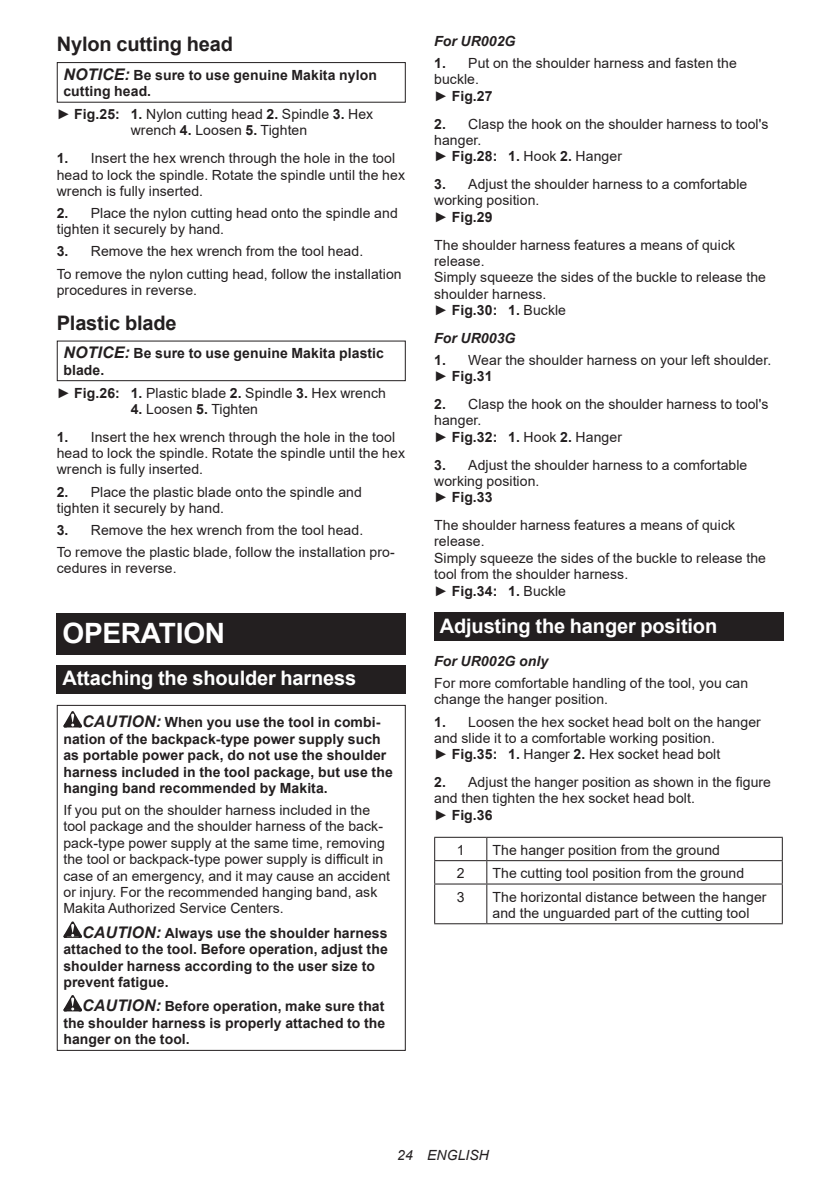
<style>
.page{position:relative;width:840px;height:1191px;background:#fff}
.page>*{position:absolute;margin:0;border:0;box-sizing:border-box;transform-origin:0 0}
.t1{font:700 28px "Arial";letter-spacing:-.01em;color:#fff}
.t2{font:700 20px "Arial";letter-spacing:-.01em;color:#fff}
.t3{font:700 20px "Arial";letter-spacing:-.01em;color:#231f20}
.t4{font:14px/16.4px "Arial";letter-spacing:.005em;color:#231f20}
.t5{font:700 14px/16.4px "Arial";letter-spacing:.005em;color:#231f20}
.t6{font:italic 700 14px "Arial";letter-spacing:.005em;color:#231f20}
.t7{font:italic 14px "Arial";letter-spacing:.005em;color:#231f20}
.s1{font-style:italic;font-size:16px}
.s2{font-weight:700}
</style>
<div class="page">
<div style="left:57px;top:62px;width:348px;height:41px;border:1px solid #231f20"></div>
<div style="left:57px;top:340px;width:348px;height:41px;border:1px solid #231f20"></div>
<div style="left:57px;top:613px;width:348px;height:41px;background:#231f20"></div>
<div style="left:57px;top:665px;width:348px;height:29px;background:#231f20"></div>
<svg style="left:63px;top:711px;width:19px;height:16px"></svg>
<svg style="left:63px;top:921px;width:19px;height:16px"></svg>
<svg style="left:63px;top:995px;width:19px;height:16px"></svg>
<div style="left:57px;top:705px;width:348px;height:345px;border:1px solid #231f20"></div>
<div style="left:434px;top:612px;width:348px;height:29px;background:#231f20"></div>
<hr style="left:434px;top:836px;width:52px;height:1px;background:#231f20">
<hr style="left:486px;top:836px;width:296px;height:1px;background:#231f20">
<hr style="left:434px;top:860px;width:52px;height:1px;background:#231f20">
<svg style="left:434px;top:837px;width:1px;height:46px"></svg>
<hr style="left:486px;top:860px;width:296px;height:1px;background:#231f20">
<svg style="left:486px;top:837px;width:1px;height:46px"></svg>
<svg style="left:781px;top:837px;width:1px;height:46px"></svg>
<hr style="left:434px;top:883px;width:52px;height:1px;background:#231f20">
<hr style="left:434px;top:884px;width:1px;height:39px;background:#231f20">
<hr style="left:486px;top:883px;width:296px;height:1px;background:#231f20">
<hr style="left:486px;top:884px;width:1px;height:39px;background:#231f20">
<hr style="left:781px;top:884px;width:1px;height:39px;background:#231f20">
<hr style="left:434px;top:923px;width:52px;height:1px;background:#231f20">
<hr style="left:486px;top:923px;width:296px;height:1px;background:#231f20">
<h2 class="t3" style="left:57px;top:30px;width:178px">Nylon cutting head</h2>
<p class="t5" style="left:63px;top:67px;width:315px"><span class="s1">NOTICE:</span> Be sure to use genuine Makita nylon cutting head.</p>
<p class="t4" style="left:57px;top:106px;width:318px;text-align:center">► <span class="s2">Fig.25: 1.</span> Nylon cutting head <span class="s2">2.</span> Spindle <span class="s2">3.</span> Hex wrench <span class="s2">4.</span> Loosen <span class="s2">5.</span> Tighten</p>
<p class="t4" style="left:57px;top:150px;width:349px"><span class="s2">1.</span> Insert the hex wrench through the hole in the tool head to lock the spindle. Rotate the spindle until the hex wrench is fully inserted.</p>
<p class="t4" style="left:57px;top:205px;width:342px"><span class="s2">2.</span> Place the nylon cutting head onto the spindle and tighten it securely by hand.</p>
<p class="t4" style="left:57px;top:240px;width:346px;line-height:22px"><span class="s2">3.</span> Remove the hex wrench from the tool head.<br>To remove the nylon cutting head, follow the installation</p>
<p class="t4" style="left:57px;top:282px;width:142px">procedures in reverse.</p>
<h2 class="t3" style="left:57px;top:308px;width:121px">Plastic blade</h2>
<p class="t5" style="left:63px;top:345px;width:322px"><span class="s1">NOTICE:</span> Be sure to use genuine Makita plastic blade.</p>
<p class="t4" style="left:57px;top:384px;width:330px">► <span class="s2">Fig.26: 1.</span> Plastic blade <span class="s2">2.</span> Spindle <span class="s2">3.</span> Hex wrench</p>
<p class="t4" style="left:131px;top:401px;width:129px"><span class="s2">4.</span> Loosen <span class="s2">5.</span> Tighten</p>
<p class="t4" style="left:57px;top:428px;width:349px"><span class="s2">1.</span> Insert the hex wrench through the hole in the tool head to lock the spindle. Rotate the spindle until the hex wrench is fully inserted.</p>
<p class="t4" style="left:57px;top:483px;width:306px"><span class="s2">2.</span> Place the plastic blade onto the spindle and tighten it securely by hand.</p>
<p class="t4" style="left:57px;top:519px;width:339px;line-height:22px"><span class="s2">3.</span> Remove the hex wrench from the tool head.<br>To remove the plastic blade, follow the installation pro-</p>
<p class="t4" style="left:57px;top:560px;width:121px">cedures in reverse.</p>
<h1 class="t1" style="left:62px;top:613px;width:164px">OPERATION</h1>
<h2 class="t2" style="left:62px;top:664px;width:295px">Attaching the shoulder harness</h2>
<p class="t5" style="left:63px;top:714px;width:331px;text-indent:19px"><span class="s1">CAUTION:</span> When you use the tool in combi&shy;nation of the backpack-type power supply such as portable power pack, do not use the shoulder harness included in the tool package, but use the hanging band recommended by Makita.</p>
<p class="t4" style="left:63px;top:802px;width:328px">If you put on the shoulder harness included in the tool package and the shoulder harness of the back&shy;pack-type power supply at the same time, removing the tool or backpack-type power supply is difficult in case of an emergency, and it may cause an accident or injury. For the recommended hanging band, ask Makita Authorized Service Centers.</p>
<p class="t5" style="left:63px;top:925px;width:326px;text-indent:19px"><span class="s1">CAUTION:</span> Always use the shoulder harness attached to the tool. Before operation, adjust the shoulder harness according to the user size to prevent fatigue.</p>
<p class="t5" style="left:63px;top:998px;width:323px;text-align:justify;text-indent:19px"><span class="s1">CAUTION:</span> Before operation, make sure that the shoulder harness is properly attached to the hanger on the tool.</p>
<p class="t6" style="left:434px;top:32px;width:83px">For UR002G</p>
<p class="t4" style="left:434px;top:55px;width:304px"><span class="s2">1.</span> Put on the shoulder harness and fasten the buckle.<br>► <span class="s2">Fig.27</span></p>
<p class="t4" style="left:434px;top:115px;width:335px"><span class="s2">2.</span> Clasp the hook on the shoulder harness to tool's hanger.<br>► <span class="s2">Fig.28: 1.</span> Hook <span class="s2">2.</span> Hanger</p>
<p class="t4" style="left:434px;top:176px;width:314px"><span class="s2">3.</span> Adjust the shoulder harness to a comfortable working position.<br>► <span class="s2">Fig.29</span></p>
<p class="t4" style="left:434px;top:236px;width:333px">The shoulder harness features a means of quick release.<br>Simply squeeze the sides of the buckle to release the shoulder harness.<br>► <span class="s2">Fig.30: 1.</span> Buckle</p>
<p class="t6" style="left:434px;top:329px;width:83px">For UR003G</p>
<p class="t4" style="left:434px;top:352px;width:338px"><span class="s2">1.</span> Wear the shoulder harness on your left shoulder. ► <span class="s2">Fig.31</span></p>
<p class="t4" style="left:434px;top:396px;width:335px"><span class="s2">2.</span> Clasp the hook on the shoulder harness to tool's hanger.<br>► <span class="s2">Fig.32: 1.</span> Hook <span class="s2">2.</span> Hanger</p>
<p class="t4" style="left:434px;top:456px;width:314px"><span class="s2">3.</span> Adjust the shoulder harness to a comfortable working position.<br>► <span class="s2">Fig.33</span></p>
<p class="t4" style="left:434px;top:517px;width:333px">The shoulder harness features a means of quick release.<br>Simply squeeze the sides of the buckle to release the tool from the shoulder harness.<br>► <span class="s2">Fig.34: 1.</span> Buckle</p>
<h2 class="t2" style="left:439px;top:611px;width:279px">Adjusting the hanger position</h2>
<p class="t6" style="left:434px;top:652px;width:115px">For UR002G only</p>
<p class="t4" style="left:434px;top:675px;width:315px">For more comfortable handling of the tool, you can change the hanger position.</p>
<p class="t4" style="left:434px;top:713px;width:328px"><span class="s2">1.</span> Loosen the hex socket head bolt on the hanger and slide it to a comfortable working position.<br>► <span class="s2">Fig.35: 1.</span> Hanger <span class="s2">2.</span> Hex socket head bolt</p>
<p class="t4" style="left:434px;top:774px;width:338px"><span class="s2">2.</span> Adjust the hanger position as shown in the figure and then tighten the hex socket head bolt.<br>► <span class="s2">Fig.36</span></p>
<p class="t4" style="left:456px;top:841px;width:9px">1</p>
<p class="t4" style="left:492px;top:841px;width:229px">The hanger position from the ground</p>
<p class="t4" style="left:456px;top:865px;width:9px">2</p>
<p class="t4" style="left:492px;top:865px;width:253px">The cutting tool position from the ground</p>
<p class="t4" style="left:456px;top:888px;width:9px">3</p>
<p class="t4" style="left:492px;top:888px;width:275px">The horizontal distance between the hanger and the unguarded part of the cutting tool</p>
<p class="t7" style="left:397px;top:1146px;width:93px">24 ENGLISH</p>
</div>
